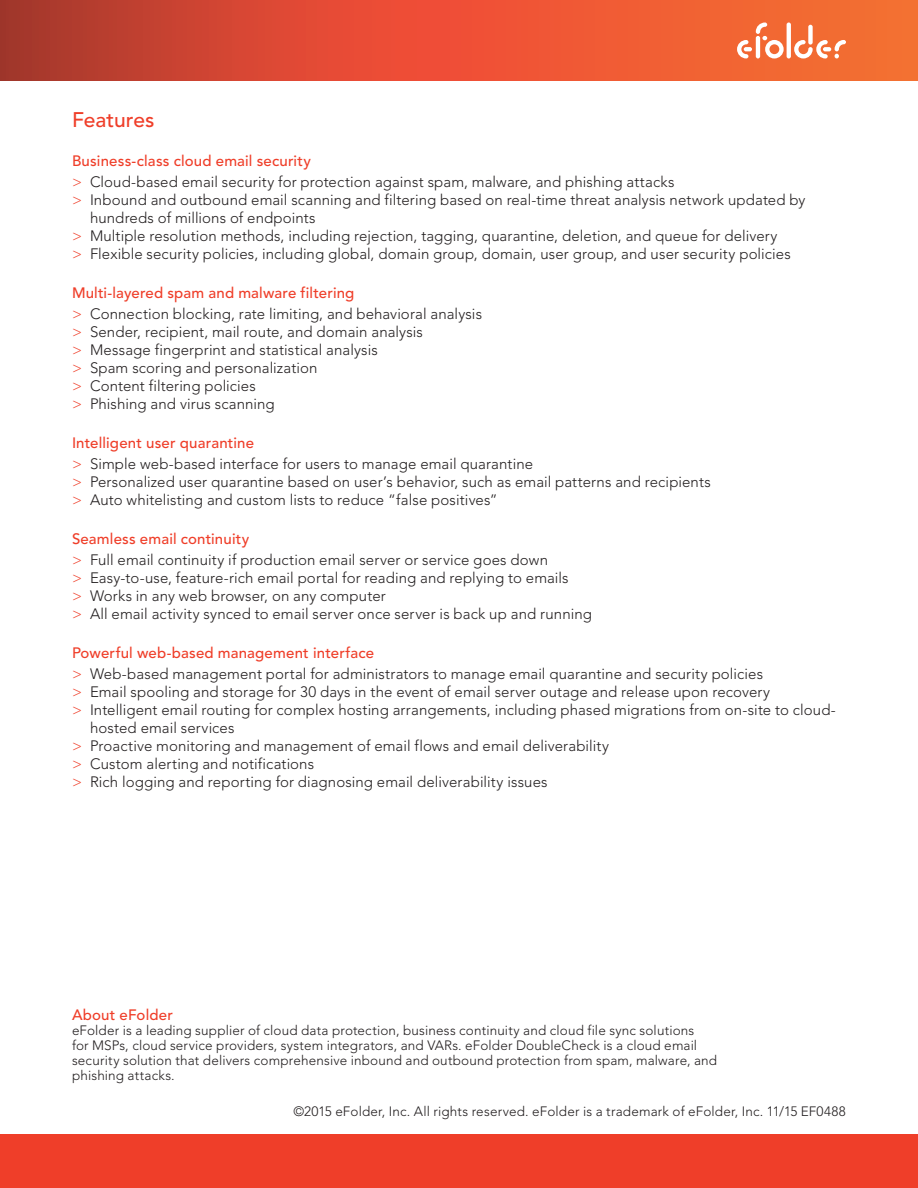
<style>
.page{position:relative;width:918px;height:1188px;background:#fff}
.page>*{position:absolute;margin:0;border:0;box-sizing:border-box;transform-origin:0 0}
.t1{font:500 21px "Avenir";letter-spacing:-.005em;color:#ef3e29}
.t2{font:300 15px/18px "Avenir";letter-spacing:.005em;color:#231f20}
.t3{font:500 15px "Avenir";letter-spacing:.01em;color:#ef3e29}
.t4{font:300 13.5px/15px "Avenir";letter-spacing:.01em;color:#231f20}
.s1{font-weight:500;color:#ef3e29}
.s2{color:#ef3e29}
</style>
<div class="page">
<div style="left:0;top:1134px;width:918px;height:54px;background:#ef3e29"></div>
<svg style="left:0;top:0;width:918px;height:81px;background:#df5133"></svg>
<svg style="left:787px;top:22px;width:4px;height:36px"></svg>
<div style="left:808px;top:25px;width:5px;height:20px;background:#fff;border-radius:2px"></div>
<svg style="left:737px;top:22px;width:47px;height:36px"></svg>
<svg style="left:794px;top:40px;width:52px;height:19px"></svg>
<h1 class="t1" style="left:72px;top:108px;width:84px">Features</h1>
<p class="t2" style="left:72px;top:150px;width:604px;line-height:21px"><span class="s1">Business-class cloud email security<br></span><span class="s2">&gt;</span> Cloud-based email security for protection against spam, malware, and phishing attacks</p>
<p class="t2" style="left:72px;top:191px;width:735px"><span class="s2">&gt;</span> Inbound and outbound email scanning and filtering based on real-time threat analysis network updated by</p>
<p class="t2" style="left:90px;top:209px;width:227px">hundreds of millions of endpoints</p>
<p class="t2" style="left:72px;top:227px;width:707px"><span class="s2">&gt;</span> Multiple resolution methods, including rejection, tagging, quarantine, deletion, and queue for delivery</p>
<p class="t2" style="left:72px;top:245px;width:720px"><span class="s2">&gt;</span> Flexible security policies, including global, domain group, domain, user group, and user security policies</p>
<p class="t2" style="left:72px;top:282px;width:412px;line-height:21px"><span class="s1">Multi-layered spam and malware filtering<br></span><span class="s2">&gt;</span> Connection blocking, rate limiting, and behavioral analysis</p>
<p class="t2" style="left:72px;top:323px;width:353px"><span class="s2">&gt;</span> Sender, recipient, mail route, and domain analysis <span class="s2">&gt;</span> Message fingerprint and statistical analysis<br><span class="s2">&gt;</span> Spam scoring and personalization<br><span class="s2">&gt;</span> Content filtering policies<br><span class="s2">&gt;</span> Phishing and virus scanning</p>
<p class="t2" style="left:72px;top:432px;width:463px;line-height:21px"><span class="s1">Intelligent user quarantine<br></span><span class="s2">&gt;</span> Simple web-based interface for users to manage email quarantine</p>
<p class="t2" style="left:72px;top:473px;width:640px"><span class="s2">&gt;</span> Personalized user quarantine based on user’s behavior, such as email patterns and recipients <span class="s2">&gt;</span> Auto whitelisting and custom lists to reduce “false positives”</p>
<p class="t2" style="left:72px;top:528px;width:478px;line-height:21px"><span class="s1">Seamless email continuity<br></span><span class="s2">&gt;</span> Full email continuity if production email server or service goes down</p>
<p class="t2" style="left:72px;top:569px;width:521px"><span class="s2">&gt;</span> Easy-to-use, feature-rich email portal for reading and replying to emails<br><span class="s2">&gt;</span> Works in any web browser, on any computer<br><span class="s2">&gt;</span> All email activity synced to email server once server is back up and running</p>
<p class="t2" style="left:72px;top:642px;width:693px;line-height:21px"><span class="s1">Powerful web-based management interface<br></span><span class="s2">&gt;</span> Web-based management portal for administrators to manage email quarantine and security policies</p>
<p class="t2" style="left:72px;top:683px;width:700px"><span class="s2">&gt;</span> Email spooling and storage for 30 days in the event of email server outage and release upon recovery</p>
<p class="t2" style="left:72px;top:701px;width:765px"><span class="s2">&gt;</span> Intelligent email routing for complex hosting arrangements, including phased migrations from on-site to cloud-</p>
<p class="t2" style="left:90px;top:719px;width:146px">hosted email services</p>
<p class="t2" style="left:72px;top:737px;width:539px"><span class="s2">&gt;</span> Proactive monitoring and management of email flows and email deliverability</p>
<p class="t2" style="left:72px;top:755px;width:244px"><span class="s2">&gt;</span> Custom alerting and notifications</p>
<p class="t2" style="left:72px;top:773px;width:477px"><span class="s2">&gt;</span> Rich logging and reporting for diagnosing email deliverability issues</p>
<p class="t3" style="left:72px;top:1006px;width:102px">About eFolder</p>
<p class="t4" style="left:72px;top:1023px;width:647px">eFolder is a leading supplier of cloud data protection, business continuity and cloud file sync solutions<br>for MSPs, cloud service providers, system integrators, and VARs. eFolder DoubleCheck is a cloud email security solution that delivers comprehensive inbound and outbound protection from spam, malware, and phishing attacks.</p>
<p class="t4" style="left:293px;top:1104px;width:554px">©2015 eFolder, Inc. All rights reserved. eFolder is a trademark of eFolder, Inc. 11/15 EF0488</p>
</div>
